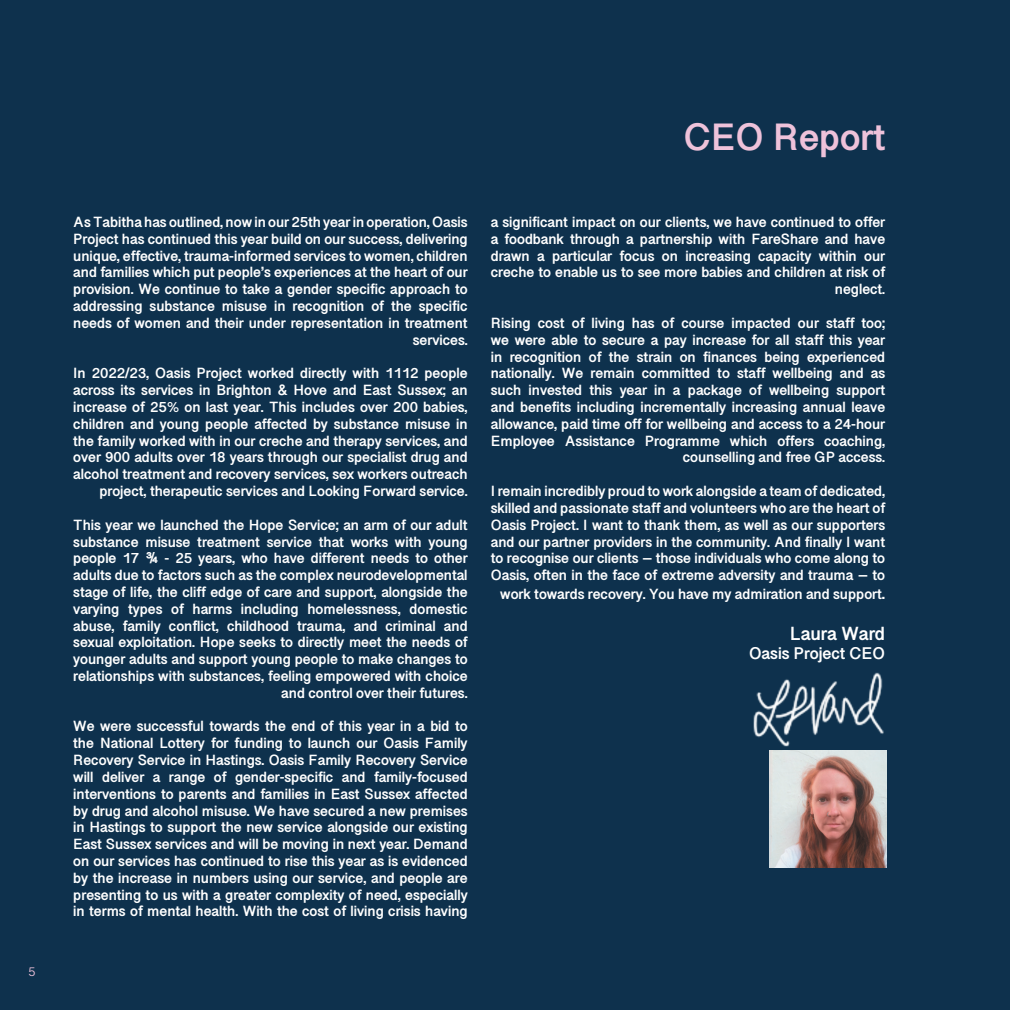
<style>
.page{position:relative;width:1010px;height:1010px;background:#fff}
.page>*{position:absolute;margin:0;border:0;box-sizing:border-box;transform-origin:0 0}
.Page_Title{font:700 36px "Telugu Sangam MN";color:#eec2da}
.Content{font:700 18px "Telugu Sangam MN";color:#fff}
.Content-2{font:700 16px "Telugu Sangam MN";color:#fff}
.Content-3{font:700 14px/16.8px "Telugu Sangam MN";color:#fff;text-align:right}
.Page_Number{font:12px "Telugu Sangam MN";color:#eec2da}
.s1{font-size:16px}
</style>
<div class="page">
<div style="left:0;top:0;width:1009px;height:1009px;background:#0e314d"></div>
<img style="left:769px;top:750px;width:117px;height:117px">
<img style="left:753px;top:672px;width:131px;height:75px">
<p class="Page_Number" style="left:28px;top:964px;width:9px">5</p>
<p class="Page_Title" style="left:683px;top:117px;width:203px">CEO Report</p>
<p class="Content-3" style="left:73px;top:214px;width:396px">As Tabitha has outlined, now in our 25th year in operation, Oasis Project has continued this year build on our success, delivering unique, effective, trauma-informed services to women, children and families which put people’s experiences at the heart of our provision. We continue to take a gender specific approach to addressing substance misuse in recognition of the specific needs of women and their under representation in treatment services.</p>
<p class="Content-3" style="left:73px;top:365px;width:396px">In 2022/23, Oasis Project worked directly with 1112 people across its services in Brighton &amp; Hove and East Sussex; an increase of 25% on last year. This includes over 200 babies, children and young people affected by substance misuse in the family worked with in our creche and therapy services, and over 900 adults over 18 years through our specialist drug and alcohol treatment and recovery services, sex workers outreach project, therapeutic services and Looking Forward service.</p>
<p class="Content-3" style="left:73px;top:516px;width:396px">This year we launched the Hope Service; an arm of our adult substance misuse treatment service that works with young people 17 ¾ - 25 years, who have different needs to other adults due to factors such as the complex neurodevelopmental stage of life, the cliff edge of care and support, alongside the varying types of harms including homelessness, domestic abuse, family conflict, childhood trauma, and criminal and sexual exploitation. Hope seeks to directly meet the needs of younger adults and support young people to make changes to relationships with substances, feeling empowered with choice and control over their futures.</p>
<p class="Content-3" style="left:73px;top:718px;width:396px;text-align:justify">We were successful towards the end of this year in a bid to the National Lottery for funding to launch our Oasis Family Recovery Service in Hastings. Oasis Family Recovery Service will deliver a range of gender-specific and family-focused interventions to parents and families in East Sussex affected by drug and alcohol misuse. We have secured a new premises in Hastings to support the new service alongside our existing East Sussex services and will be moving in next year. Demand on our services has continued to rise this year as is evidenced by the increase in numbers using our service, and people are presenting to us with a greater complexity of need, especially in terms of mental health. With the cost of living crisis having</p>
<p class="Content-3" style="left:490px;top:214px;width:396px">a significant impact on our clients, we have continued to offer a foodbank through a partnership with FareShare and have drawn a particular focus on increasing capacity within our creche to enable us to see more babies and children at risk of neglect.</p>
<p class="Content-3" style="left:490px;top:314px;width:396px">Rising cost of living has of course impacted our staff too; we were able to secure a pay increase for all staff this year in recognition of the strain on finances being experienced nationally. We remain committed to staff wellbeing and as such invested this year in a package of wellbeing support and benefits including incrementally increasing annual leave allowance, paid time off for wellbeing and access to a 24-hour Employee Assistance Programme which offers coaching, counselling and free GP access.</p>
<p class="Content-3" style="left:490px;top:482px;width:396px;text-align:justify">I remain incredibly proud to work alongside a team of dedicated, skilled and passionate staff and volunteers who are the heart of Oasis Project. I want to thank them, as well as our supporters and our partner providers in the community. And finally I want to recognise our clients – those individuals who come along to Oasis, often in the face of extreme adversity and trauma – to</p>
<p class="Content-3" style="left:500px;top:586px;width:386px">work towards recovery. You have my admiration and support<span class="s1">.</span></p>
<p class="Content" style="left:789px;top:623px;width:97px">Laura Ward</p>
<p class="Content-2" style="left:748px;top:644px;width:137px">Oasis Project CEO</p>
</div>
